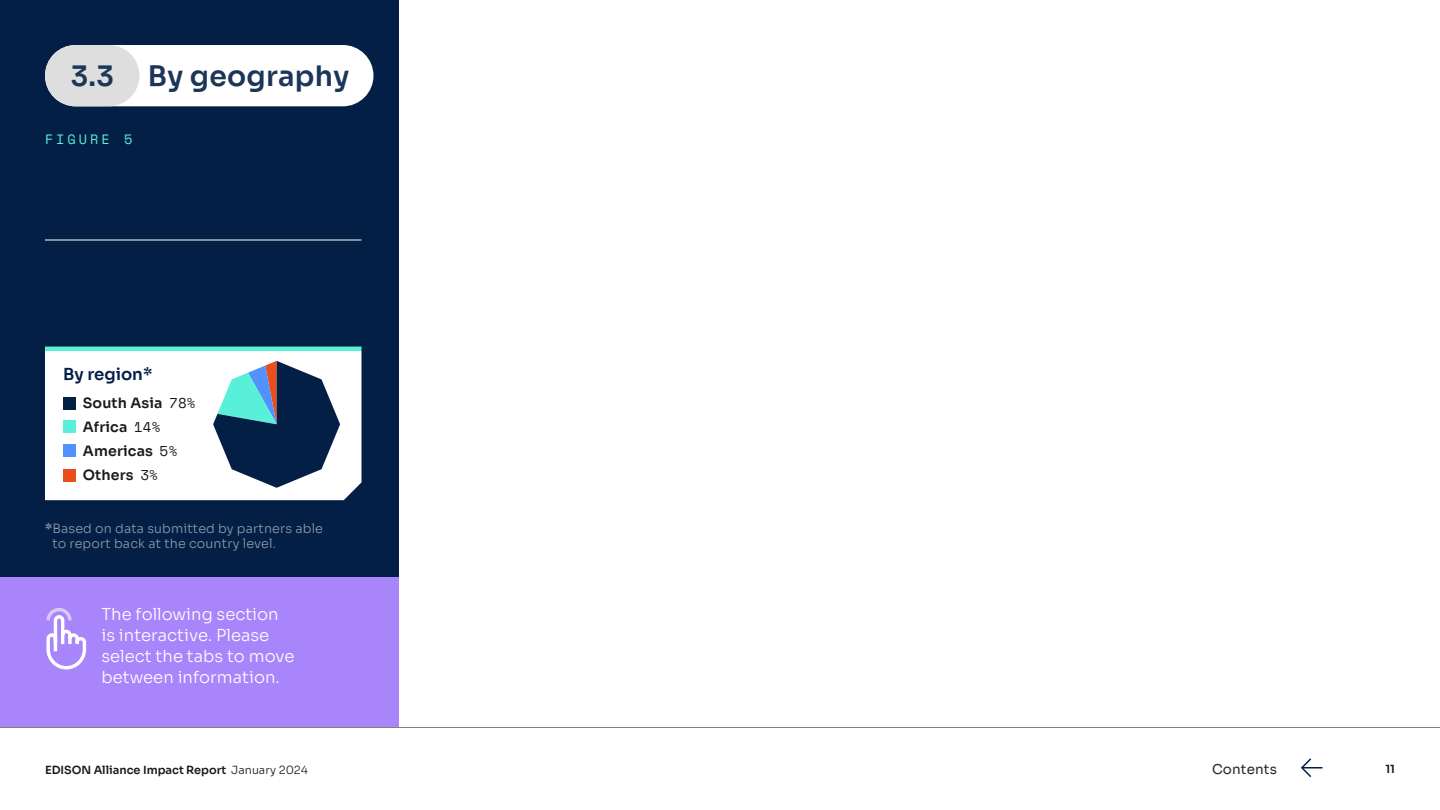
<style>
.page{position:relative;width:1440px;height:810px;background:#fff}
.page>*{position:absolute;margin:0;border:0;box-sizing:border-box;transform-origin:0 0}
.t1{font:600 28.2px "Sora";letter-spacing:.01em;color:#1c3558}
.t2{font:300 16.5px/21px "Sora";color:#fff}
.t3{font:600 16.5px "Sora";color:#031f45}
.t4{font:600 14.25px/23.9px "Sora";letter-spacing:.01em;color:#1a1a1a}
.t5{font:13.5px "Sora";letter-spacing:.01em;color:#262626}
.t6{font:13.5px "Space Mono";letter-spacing:.225em;color:#59f0d9}
.t7{font:300 12.75px/15.3px "Sora";letter-spacing:.01em;color:#8e9aab}
.t8{font:600 11.25px "Sora";color:#1a1a1a}
.s1{font-family:"Space Mono";font-weight:400}
.s2{font-weight:600}
.s3{font-weight:300}
</style>
<div class="page">
<div style="left:0;top:0;width:399px;height:728px;background:#031f45"></div>
<div style="left:45px;top:351px;width:317px;height:149px;background:#fff"></div>
<hr style="left:45px;top:347px;width:317px;height:4px;background:#59f0d9">
<div style="left:63px;top:397px;width:12px;height:12px;background:#031f45"></div>
<div style="left:63px;top:420px;width:12px;height:12px;background:#59f0d9"></div>
<div style="left:63px;top:445px;width:12px;height:12px;background:#5291ff"></div>
<div style="left:63px;top:469px;width:12px;height:12px;background:#e84f1c"></div>
<svg style="left:213px;top:361px;width:127px;height:127px"></svg>
<div style="left:45px;top:45px;width:328px;height:61px;background:#fff;border-radius:31px"></div>
<div style="left:45px;top:45px;width:94px;height:61px;background:#dedede;border-radius:31px"></div>
<hr style="left:45px;top:240px;width:317px;height:1px;background:#fff">
<div style="left:0;top:578px;width:399px;height:150px;background:#a885fa"></div>
<svg style="left:46px;top:608px;width:41px;height:62px"></svg>
<hr style="left:0;top:727px;width:1440px;height:1px;background:#808080">
<svg style="left:1301px;top:758px;width:11px;height:20px"></svg>
<hr style="left:1302px;top:767px;width:20px;height:2px;background:#031f45">
<h1 class="t1" style="left:71px;top:53px;width:280px">3.3 By geography</h1>
<p class="t6" style="left:45px;top:129px;width:89px">FIGURE 5</p>
<p class="t3" style="left:63px;top:360px;width:91px">By region*</p>
<p class="t4" style="left:83px;top:390px;width:114px">South Asia <span class="s1">78%<br></span>Africa <span class="s1">14%<br></span>Americas <span class="s1">5%<br></span>Others <span class="s1">3%</span></p>
<p class="t7" style="left:52px;top:519px;width:272px;text-indent:-7px"><span class="s2">*</span>Based on data submitted by partners able to report back at the country level.</p>
<p class="t2" style="left:101px;top:602px;width:195px">The following section is interactive. Please select the tabs to move between information.</p>
<p class="t8" style="left:45px;top:761px;width:264px">EDISON Alliance Impact Report <span class="s3">January 2024</span></p>
<p class="t5" style="left:1212px;top:758px;width:66px">Contents</p>
<p class="t8" style="left:1385px;top:759px;width:11px">11</p>
</div>
